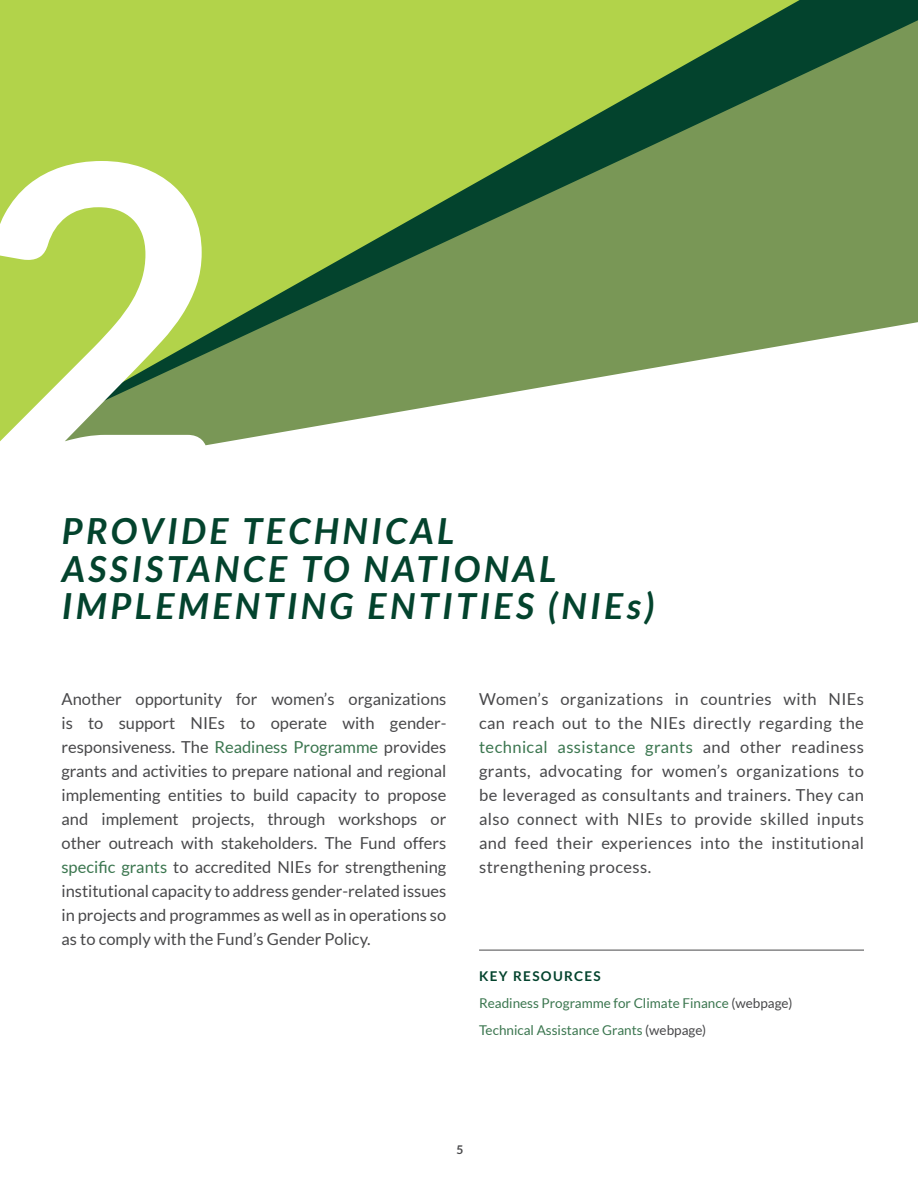
<style>
.page{position:relative;width:918px;height:1188px;background:#fff}
.page>*{position:absolute;margin:0;border:0;box-sizing:border-box;transform-origin:0 0}
.t1{font:italic 700 36px/37.5px "Lato";letter-spacing:.1em;color:#03432d}
.t2{font:16.5px/24px "Lato";color:#48484a;text-align:justify}
.t3{font:13.5px/27px "Lato";color:#3b764f}
.t4{font:700 12px "Lato";color:#48484a}
.s1{color:#3b764f}
.s2{font-weight:700;color:#03432d}
.s3{color:#48484a}
</style>
<div class="page">
<svg style="left:800px;top:0;width:118px;height:343px;background:#6c8e55"></svg>
<svg style="left:0;top:0;width:800px;height:445px;background:#95b45e"></svg>
<hr style="left:479px;top:950px;width:385px;height:1px;background:#48484a">
<svg style="left:0;top:161px;width:207px;height:285px"></svg>
<h1 class="t1" style="left:62px;top:513px;width:594px">PROVIDE TECHNICAL<br>ASSISTANCE TO NATIONAL<br>IMPLEMENTING ENTITIES (NIES)</h1>
<p class="t2" style="left:62px;top:687px;width:386px">Another opportunity for women’s organizations is to support NI Es to operate with gender&shy;responsiveness. The <span class="s1">Readiness Programme</span> provides grants and activities to prepare national and regional implementing entities to build capacity to propose and implement projects, through workshops or other outreach with stakeholders. The Fund offers <span class="s1">specific grants</span> to accredited NI Es for strengthening institutional capacity to address gender-related issues in projects and programmes as well as in operations so as to comply with the Fund’s Gender Policy.</p>
<p class="t2" style="left:479px;top:687px;width:386px">Women’s organizations in countries with NI Es can reach out to the NI Es directly regarding the <span class="s1">technical assistance grants</span> and other readiness grants, advocating for women’s organizations to be leveraged as consultants and trainers. They can also connect with NI Es to provide skilled inputs and feed their experiences into the institutional strengthening process.</p>
<p class="t3" style="left:479px;top:962px;width:315px"><span class="s2">KEY RESOURCES<br></span>Readiness Programme for Climate Finance <span class="s3">(webpage)<br></span>Technical Assistance Grants <span class="s3">(webpage)</span></p>
<p class="t4" style="left:457px;top:1143px;width:8px">5</p>
</div>
